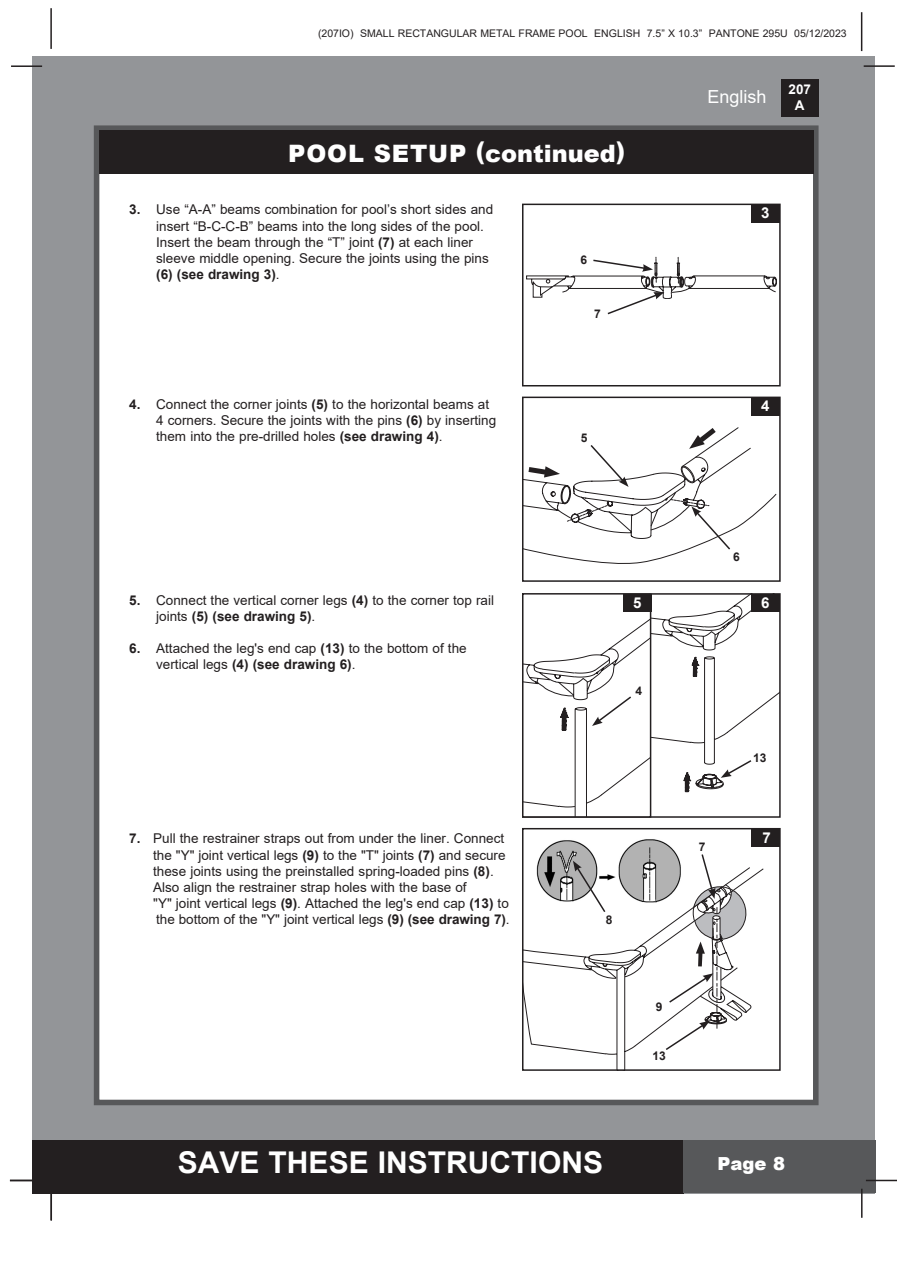
<style>
.page{position:relative;width:897px;height:1264px;background:#fff}
.page>*{position:absolute;margin:0;border:0;box-sizing:border-box;transform-origin:0 0}
.t1{font:700 30px "Arial";color:#fff}
.t2{font:900 24px "Arial";color:#fff}
.t3{font:18px "Arial";color:#fff}
.t4{font:900 18px "Arial";color:#fff}
.t5{font:700 15px "Arial";color:#fff}
.t6{font:13.5px/16.2px "Arial";color:#231f20}
.t7{font:700 13.5px "Arial";color:#231f20}
.t8{font:700 13.5px/16.2px "Arial";color:#fff;text-align:center}
.t9{font:700 12px "Arial";color:#231f20}
.t10{font:10.5px "Arial";color:#231f20}
.s1{font-weight:700}
.s2{font-weight:400}
</style>
<div class="page">
<div style="left:33px;top:56px;width:842px;height:1137px;background:#939598"></div>
<div style="left:780px;top:79px;width:38px;height:38px;background:#231f20"></div>
<hr style="left:863px;top:65px;width:31px;height:2px;background:#231f20">
<hr style="left:50px;top:8px;width:2px;height:41px;background:#231f20">
<hr style="left:860px;top:12px;width:2px;height:39px;background:#231f20">
<div style="left:33px;top:1140px;width:650px;height:53px;background:#231f20"></div>
<div style="left:683px;top:1140px;width:192px;height:53px;background:#57585a"></div>
<hr style="left:865px;top:1179px;width:31px;height:2px;background:#231f20">
<hr style="left:860px;top:1188px;width:2px;height:29px;background:#231f20">
<hr style="left:11px;top:65px;width:31px;height:2px;background:#231f20">
<div style="left:94px;top:125px;width:724px;height:980px;background:#fff;border:6px solid #57585a"></div>
<div style="left:99px;top:130px;width:714px;height:44px;background:#231f20"></div>
<hr style="left:50px;top:1190px;width:2px;height:30px;background:#231f20">
<hr style="left:10px;top:1179px;width:31px;height:2px;background:#231f20">
<div style="left:522px;top:396px;width:258px;height:186px;border:2px solid #231f20"></div>
<div style="left:751px;top:398px;width:28px;height:18px;background:#231f20"></div>
<svg style="left:522px;top:427px;width:254px;height:137px"></svg>
<svg style="left:522px;top:594px;width:257px;height:223px"></svg>
<div style="left:623px;top:594px;width:28px;height:18px;background:#231f20"></div>
<div style="left:522px;top:828px;width:258px;height:243px;border:2px solid #231f20"></div>
<img style="left:543px;top:839px;width:132px;height:13px">
<div style="left:751px;top:829px;width:28px;height:18px;background:#231f20"></div>
<svg style="left:522px;top:852px;width:241px;height:218px"></svg>
<div style="left:522px;top:204px;width:258px;height:182px;border:2px solid #231f20"></div>
<div style="left:751px;top:205px;width:28px;height:18px;background:#231f20"></div>
<svg style="left:526px;top:257px;width:250px;height:58px"></svg>
<p class="t10" style="left:318px;top:26px;width:530px">(207IO) SMALL RECTANGULAR METAL FRAME POOL ENGLISH 7.5” X 10.3” PANTONE 295U 05/12/2023</p>
<p class="t2" style="left:288px;top:136px;width:338px">POOL SETUP (continued)</p>
<p class="t6" style="left:129px;top:201px;width:365px"><span class="s1">3.</span> Use “A-A” beams combination for pool’s short sides and</p>
<p class="t6" style="left:156px;top:218px;width:329px">insert “B-C-C-B” beams into the long sides of the pool.</p>
<p class="t6" style="left:156px;top:234px;width:318px">Insert the beam through the “T” joint <span class="s1">(7)</span> at each liner</p>
<p class="t6" style="left:156px;top:250px;width:334px">sleeve middle opening. Secure the joints using the pins</p>
<p class="t7" style="left:156px;top:265px;width:125px">(6) (see drawing 3)<span class="s2">.</span></p>
<p class="t6" style="left:129px;top:396px;width:361px"><span class="s1">4.</span> Connect the corner joints <span class="s1">(5)</span> to the horizontal beams at</p>
<p class="t6" style="left:156px;top:412px;width:341px">4 corners. Secure the joints with the pins <span class="s1">(6)</span> by inserting</p>
<p class="t6" style="left:156px;top:428px;width:288px">them into the pre-drilled holes <span class="s1">(see drawing 4)</span>.</p>
<p class="t9" style="left:580px;top:252px;width:8px">6</p>
<p class="t9" style="left:594px;top:305px;width:8px">7</p>
<p class="t9" style="left:580px;top:429px;width:8px">5</p>
<h3 class="t3" style="left:707px;top:84px;width:61px">English</h3>
<p class="t8" style="left:788px;top:81px;width:24px">207<br>A</p>
<p class="t5" style="left:761px;top:203px;width:10px">3</p>
<p class="t5" style="left:761px;top:396px;width:10px">4</p>
<p class="t6" style="left:129px;top:591px;width:366px"><span class="s1">5.</span> Connect the vertical corner legs <span class="s1">(4)</span> to the corner top rail</p>
<p class="t7" style="left:156px;top:606px;width:161px"><span class="s2">joints</span> (5) (see drawing 5)<span class="s2">.</span></p>
<p class="t6" style="left:129px;top:640px;width:339px"><span class="s1">6.</span> Attached the leg's end cap <span class="s1">(13)</span> to the bottom of the</p>
<p class="t7" style="left:156px;top:655px;width:201px"><span class="s2">vertical legs</span> (4) (see drawing 6)<span class="s2">.</span></p>
<p class="t6" style="left:129px;top:830px;width:376px"><span class="s1">7.</span> Pull the restrainer straps out from under the liner. Connect</p>
<p class="t6" style="left:153px;top:846px;width:354px">the "Y" joint vertical legs <span class="s1">(9)</span> to the "T" joints <span class="s1">(7)</span> and secure these joints using the preinstalled spring-loaded pins <span class="s1">(8)</span>.</p>
<p class="t6" style="left:153px;top:879px;width:315px">Also align the restrainer strap holes with the base of</p>
<p class="t6" style="left:153px;top:895px;width:357px">"Y" joint vertical legs <span class="s1">(9)</span>. Attached the leg's end cap <span class="s1">(13)</span> to</p>
<p class="t6" style="left:156px;top:911px;width:355px">the bottom of the "Y" joint vertical legs <span class="s1">(9) (see drawing 7)</span>.</p>
<p class="t5" style="left:633px;top:592px;width:10px">5</p>
<p class="t9" style="left:635px;top:682px;width:8px">4</p>
<p class="t9" style="left:606px;top:912px;width:8px">8</p>
<p class="t9" style="left:655px;top:998px;width:8px">9</p>
<p class="t9" style="left:652px;top:1047px;width:15px">13</p>
<p class="t9" style="left:733px;top:548px;width:8px">6</p>
<p class="t5" style="left:761px;top:592px;width:10px">6</p>
<p class="t9" style="left:699px;top:838px;width:8px">7</p>
<p class="t9" style="left:753px;top:749px;width:15px">13</p>
<p class="t5" style="left:762px;top:827px;width:10px">7</p>
<h1 class="t1" style="left:178px;top:1141px;width:427px">SAVE THESE INSTRUCTIONS</h1>
<h3 class="t4" style="left:717px;top:1150px;width:69px">Page 8</h3>
</div>
